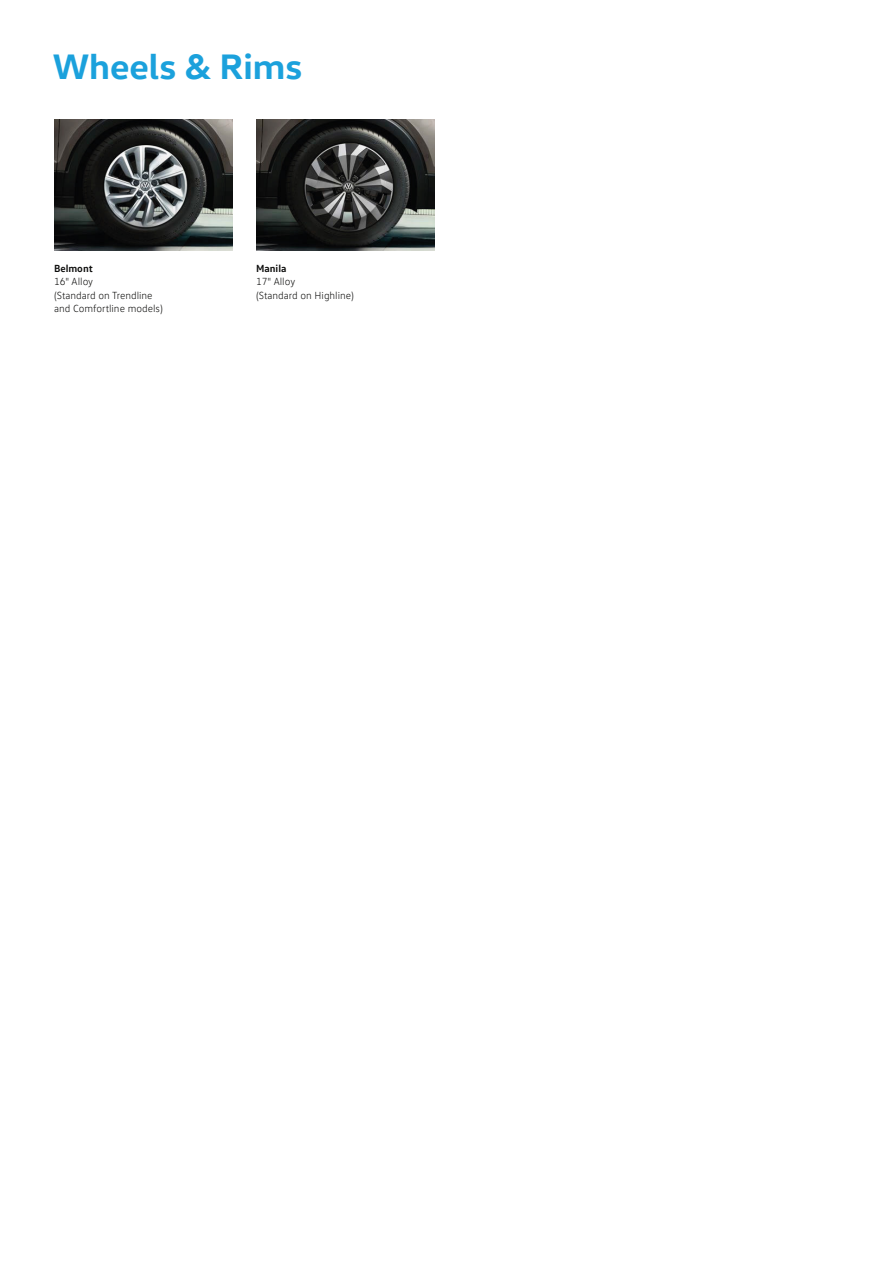
<style>
.page{position:relative;width:893px;height:1263px;background:#fff}
.page>*{position:absolute;margin:0;border:0;box-sizing:border-box;transform-origin:0 0}
.t1{font:700 36px "VW Head";color:#1ba1dc}
.t2{font:300 10.5px/13.5px "VW Text";color:#0c0c0b}
.t3{font:700 10.5px "VW Text";color:#0c0c0b}
</style>
<div class="page">
<img style="left:54px;top:120px;width:179px;height:130px">
<img style="left:256px;top:120px;width:179px;height:131px">
<h1 class="t1" style="left:53px;top:43px;width:251px">Wheels &amp; Rims</h1>
<p class="t3" style="left:54px;top:261px;width:40px">Belmont</p>
<p class="t2" style="left:54px;top:275px;width:110px">16" Alloy<br>(Standard on Trendline and Comfortline models)</p>
<p class="t3" style="left:256px;top:261px;width:32px">Manila</p>
<p class="t2" style="left:256px;top:275px;width:100px">17" Alloy<br>(Standard on Highline)</p>
</div>
